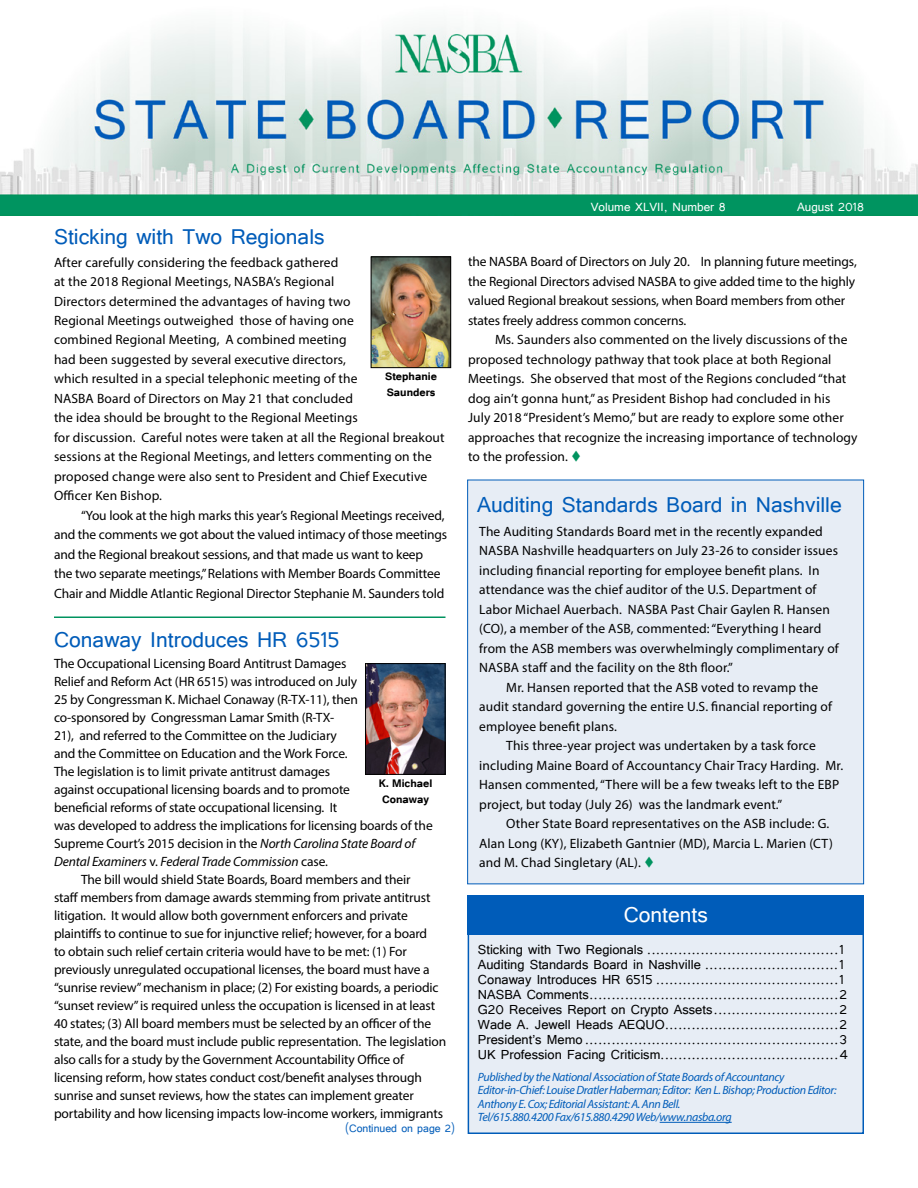
<style>
.page{position:relative;width:918px;height:1188px;background:#fff}
.page>*{position:absolute;margin:0;border:0;box-sizing:border-box;transform-origin:0 0}
.t1{font:27px "Tunga";color:#005cb9}
.t2{font:27px "Tunga";color:#fff}
.t3{font:16.5px/15px "Tunga";color:#000}
.t4{font:15px "Tunga";color:#fff}
.t5{font:13.5px/19.5px "Myriad Pro";letter-spacing:-.005em;color:#000}
.t6{font:italic 13.5px "Myriad Pro";letter-spacing:-.01em;color:#000}
.t7{font:700 13.5px/16.2px "Tunga";color:#000}
.t8{font:13.5px "Tunga";color:#005cb9}
.t9{font:italic 12px/13.5px "Myriad Pro";letter-spacing:-.03em;color:#005cb9}
.s1{font-style:italic}
.s2{font-style:normal}
.s3{color:#00935f}
</style>
<div class="page">
<div style="left:467px;top:480px;width:397px;height:404px;background:#e7edf5;border:1px solid #005cb9"></div>
<img style="left:0;top:27px;width:918px;height:189px">
<div style="left:468px;top:899px;width:396px;height:235px;background:#e7edf5;border:2px solid #005cb9"></div>
<div style="left:468px;top:895px;width:396px;height:39px;background:#005cb9"></div>
<hr style="left:660px;top:1122px;width:72px;height:1px;background:#005cb9">
<hr style="left:54px;top:616px;width:392px;height:2px;background:#00935f">
<img style="left:373px;top:258px;width:76px;height:108px">
<div style="left:371px;top:256px;width:80px;height:112px;border:1px solid #000"></div>
<img style="left:367px;top:665px;width:77px;height:108px">
<div style="left:365px;top:663px;width:81px;height:112px;border:1px solid #000"></div>
<h1 class="t1" style="left:54px;top:219px;width:272px">Sticking with Two Regionals</h1>
<p class="t5" style="left:54px;top:252px;width:392px">After carefully considering the feedback gathered<br>at the 2018 Regional Meetings, NASBA’s Regional<br>Directors determined the advantages of having two<br>Regional Meetings outweighed those of having one<br>combined Regional Meeting, A combined meeting<br>had been suggested by several executive directors,<br>which resulted in a special telephonic meeting of the<br>NASBA Board of Directors on May 21 that concluded<br>the idea should be brought to the Regional Meetings<br>for discussion. Careful notes were taken at all the Regional breakout sessions at the Regional Meetings, and letters commenting on the proposed change were also sent to President and Chief Executive Officer Ken Bishop.</p>
<p class="t5" style="left:54px;top:505px;width:395px;text-indent:27px">“You look at the high marks this year’s Regional Meetings received, and the comments we got about the valued intimacy of those meetings and the Regional breakout sessions, and that made us want to keep<br>the two separate meetings,” Relations with Member Boards Committee Chair and Middle Atlantic Regional Director Stephanie M. Saunders told</p>
<p class="t7" style="left:385px;top:367px;width:53px">Stephanie<br>Saunders</p>
<h1 class="t1" style="left:54px;top:622px;width:287px">Conaway Introduces HR 6515</h1>
<p class="t5" style="left:54px;top:654px;width:294px">The Occupational Licensing Board Antitrust Damages</p>
<p class="t5" style="left:54px;top:672px;width:305px">Relief and Reform Act (HR 6515) was introduced on July</p>
<p class="t5" style="left:54px;top:690px;width:305px">25 by Congressman K. Michael Conaway (R-TX-11), then</p>
<p class="t5" style="left:54px;top:708px;width:282px">co-sponsored by Congressman Lamar Smith (R-TX-</p>
<p class="t5" style="left:54px;top:726px;width:285px">21), and referred to the Committee on the Judiciary</p>
<p class="t5" style="left:54px;top:744px;width:295px">and the Committee on Education and the Work Force.</p>
<p class="t5" style="left:54px;top:762px;width:278px">The legislation is to limit private antitrust damages</p>
<p class="t5" style="left:54px;top:780px;width:298px">against occupational licensing boards and to promote</p>
<p class="t5" style="left:54px;top:798px;width:285px">beneficial reforms of state occupational licensing. It</p>
<p class="t5" style="left:54px;top:816px;width:380px">was developed to address the implications for licensing boards of the</p>
<p class="t5" style="left:54px;top:834px;width:363px">Supreme Court’s 2015 decision in the <span class="s1">North Carolina State Board of</span></p>
<p class="t6" style="left:54px;top:853px;width:276px">Dental Examiners <span class="s2">v.</span> Federal Trade Commission <span class="s2">case.</span></p>
<p class="t5" style="left:81px;top:870px;width:331px">The bill would shield State Boards, Board members and their</p>
<p class="t5" style="left:54px;top:888px;width:378px">staff members from damage awards stemming from private antitrust</p>
<p class="t5" style="left:54px;top:906px;width:356px">litigation. It would allow both government enforcers and private</p>
<p class="t5" style="left:54px;top:924px;width:375px">plaintiffs to continue to sue for injunctive relief; however, for a board</p>
<p class="t5" style="left:54px;top:942px;width:354px">to obtain such relief certain criteria would have to be met: (1) For</p>
<p class="t5" style="left:54px;top:960px;width:377px">previously unregulated occupational licenses, the board must have a</p>
<p class="t5" style="left:54px;top:978px;width:386px">“sunrise review” mechanism in place; (2) For existing boards, a periodic</p>
<p class="t5" style="left:54px;top:996px;width:383px">“sunset review” is required unless the occupation is licensed in at least</p>
<p class="t5" style="left:54px;top:1014px;width:379px">40 states; (3) All board members must be selected by an officer of the</p>
<p class="t5" style="left:54px;top:1032px;width:394px">state, and the board must include public representation. The legislation</p>
<p class="t5" style="left:54px;top:1050px;width:352px">also calls for a study by the Government Accountability Office of</p>
<p class="t5" style="left:54px;top:1068px;width:369px">licensing reform, how states conduct cost/benefit analyses through</p>
<p class="t5" style="left:54px;top:1086px;width:361px">sunrise and sunset reviews, how the states can implement greater</p>
<p class="t5" style="left:54px;top:1104px;width:391px">portability and how licensing impacts low-income workers, immigrants</p>
<p class="t7" style="left:379px;top:774px;width:55px">K. Michael<br>Conaway</p>
<p class="t8" style="left:346px;top:1120px;width:111px">(Continued on page 2)</p>
<p class="t4" style="left:591px;top:197px;width:137px">Volume XLVII, Number 8</p>
<p class="t4" style="left:797px;top:197px;width:68px">August 2018</p>
<p class="t5" style="left:468px;top:252px;width:390px">the NASBA Board of Directors on July 20. In planning future meetings, the Regional Directors advised NASBA to give added time to the highly valued Regional breakout sessions, when Board members from other states freely address common concerns.</p>
<p class="t5" style="left:468px;top:330px;width:391px;text-indent:27px">Ms. Saunders also commented on the lively discussions of the proposed technology pathway that took place at both Regional Meetings. She observed that most of the Regions concluded “that dog ain’t gonna hunt,” as President Bishop had concluded in his<br>July 2018 “President’s Memo,” but are ready to explore some other approaches that recognize the increasing importance of technology to the profession. <span class="s3">▼</span></p>
<h1 class="t1" style="left:477px;top:487px;width:366px">Auditing Standards Board in Nashville</h1>
<p class="t5" style="left:479px;top:521px;width:345px">The Auditing Standards Board met in the recently expanded</p>
<p class="t5" style="left:479px;top:541px;width:360px">NASBA Nashville headquarters on July 23-26 to consider issues</p>
<p class="t5" style="left:479px;top:560px;width:342px">including financial reporting for employee benefit plans. In</p>
<p class="t5" style="left:479px;top:580px;width:339px">attendance was the chief auditor of the U.S. Department of</p>
<p class="t5" style="left:479px;top:599px;width:352px">Labor Michael Auerbach. NASBA Past Chair Gaylen R. Hansen</p>
<p class="t5" style="left:479px;top:619px;width:344px">(CO), a member of the ASB, commented: “Everything I heard</p>
<p class="t5" style="left:479px;top:638px;width:361px">from the ASB members was overwhelmingly complimentary of</p>
<p class="t5" style="left:479px;top:658px;width:255px">NASBA staff and the facility on the 8th floor.”</p>
<p class="t5" style="left:506px;top:677px;width:314px">Mr. Hansen reported that the ASB voted to revamp the</p>
<p class="t5" style="left:479px;top:697px;width:354px">audit standard governing the entire U.S. financial reporting of</p>
<p class="t5" style="left:479px;top:716px;width:139px">employee benefit plans.</p>
<p class="t5" style="left:506px;top:736px;width:311px">This three-year project was undertaken by a task force</p>
<p class="t5" style="left:479px;top:755px;width:365px">including Maine Board of Accountancy Chair Tracy Harding. Mr.</p>
<p class="t5" style="left:479px;top:775px;width:362px">Hansen commented, “There will be a few tweaks left to the EBP</p>
<p class="t5" style="left:479px;top:794px;width:304px">project, but today (July 26) was the landmark event.”</p>
<p class="t5" style="left:506px;top:814px;width:325px">Other State Board representatives on the ASB include: G.</p>
<p class="t5" style="left:479px;top:833px;width:355px">Alan Long (KY), Elizabeth Gantnier (MD), Marcia L. Marien (CT)</p>
<p class="t5" style="left:479px;top:853px;width:176px">and M. Chad Singletary (AL). <span class="s3">▼</span></p>
<h1 class="t2" style="left:624px;top:897px;width:86px">Contents</h1>
<p class="t3" style="left:478px;top:941px;width:372px">Sticking with Two Regionals ...........................................1<br>Auditing Standards Board in Nashville ..............................1<br>Conaway Introduces HR 6515 .........................................1<br>NASBA Comments........................................................2<br>G20 Receives Report on Crypto Assets............................2<br>Wade A. Jewell Heads AEQUO.......................................2<br>President’s Memo .........................................................3<br>UK Profession Facing Criticism........................................4</p>
<p class="t9" style="left:478px;top:1070px;width:360px">Published by the National Association of State Boards of Accountancy Editor-in-Chief: Louise Dratler Haberman; Editor: Ken L. Bishop; Production Editor:<br>Anthony E. Cox; Editorial Assistant: A. Ann Bell.<br>Tel/615.880.4200 Fax/615.880.4290 Web/www.nasba.org</p>
</div>
